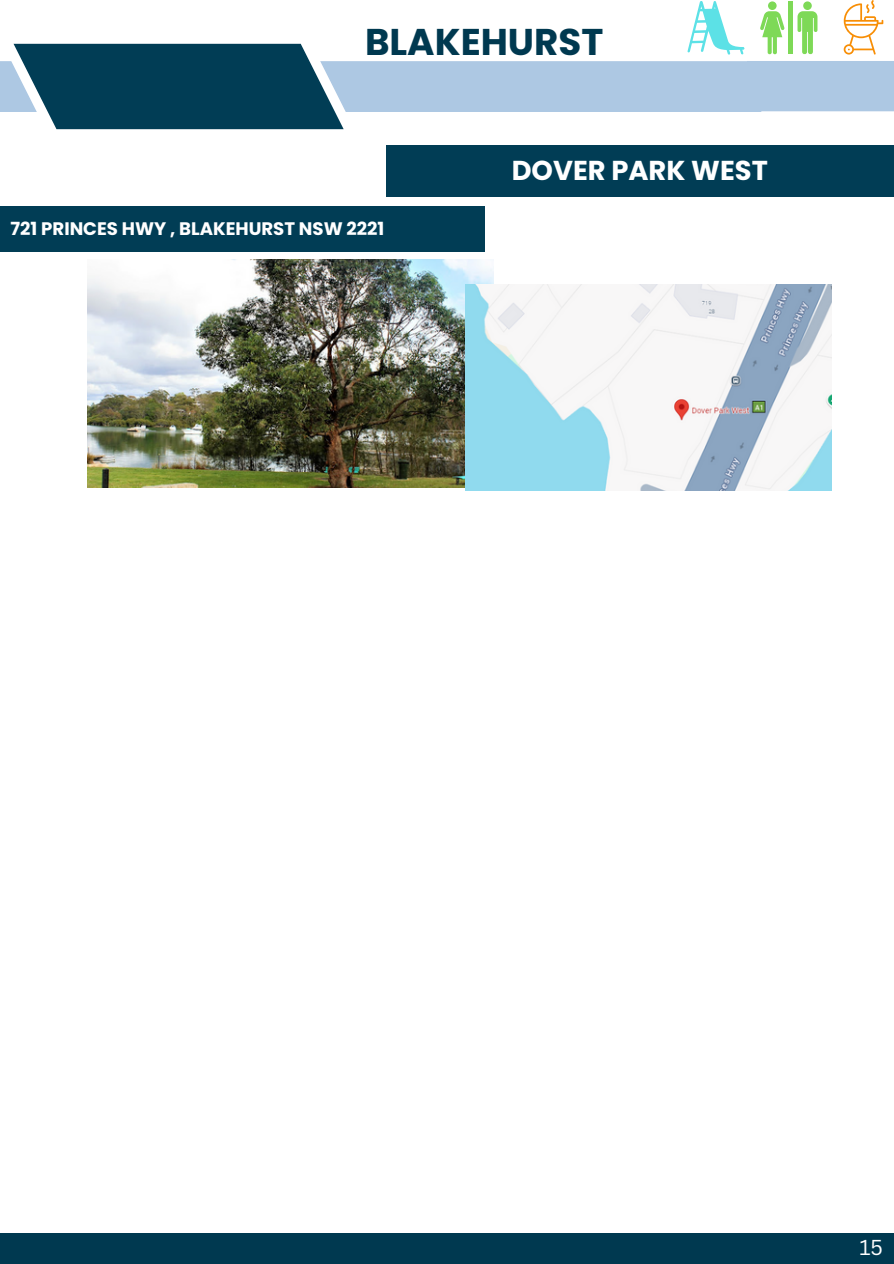
<style>
.page{position:relative;width:894px;height:1264px;background:#fff}
.page>*{position:absolute;margin:0;border:0;box-sizing:border-box;transform-origin:0 0}
.t1{font:700 37.2px "Poppins";color:#003950}
.t2{font:700 27.3px "Poppins";color:#fff}
.t3{font:21px "Canva Sans";color:#fff}
.t4{font:20.7px "Canva Sans";color:#fff}
.t5{font:700 18.15px "Poppins";color:#fff}
.t6{font:italic 6.15px "Poppins";color:#000}
</style>
<div class="page">
<div style="left:386px;top:145px;width:507px;height:51px;background:#013d55"></div>
<div style="left:0;top:206px;width:484px;height:45px;background:#013d55"></div>
<img style="left:88px;top:259px;width:405px;height:228px">
<img style="left:465px;top:284px;width:366px;height:206px">
<svg style="left:0;top:0;width:893px;height:129px"></svg>
<div style="left:0;top:1233px;width:893px;height:30px;background:#003950"></div>
<h3 class="t1" style="left:365px;top:16px;width:240px">BLAKEHURST</h3>
<p class="t5" style="left:11px;top:215px;width:375px">721 PRINCES HWY , BLAKEHURST NSW 2221</p>
<p class="t6" style="left:426px;top:302px;width:13px">lety</p>
<p class="t2" style="left:511px;top:151px;width:257px">DOVER PARK WEST</p>
<h2 class="t3" style="left:859px;top:1232px;width:25px">15</h2>
<h1 class="t4" style="left:853px;top:1236px;width:24px">12</h1>
</div>
